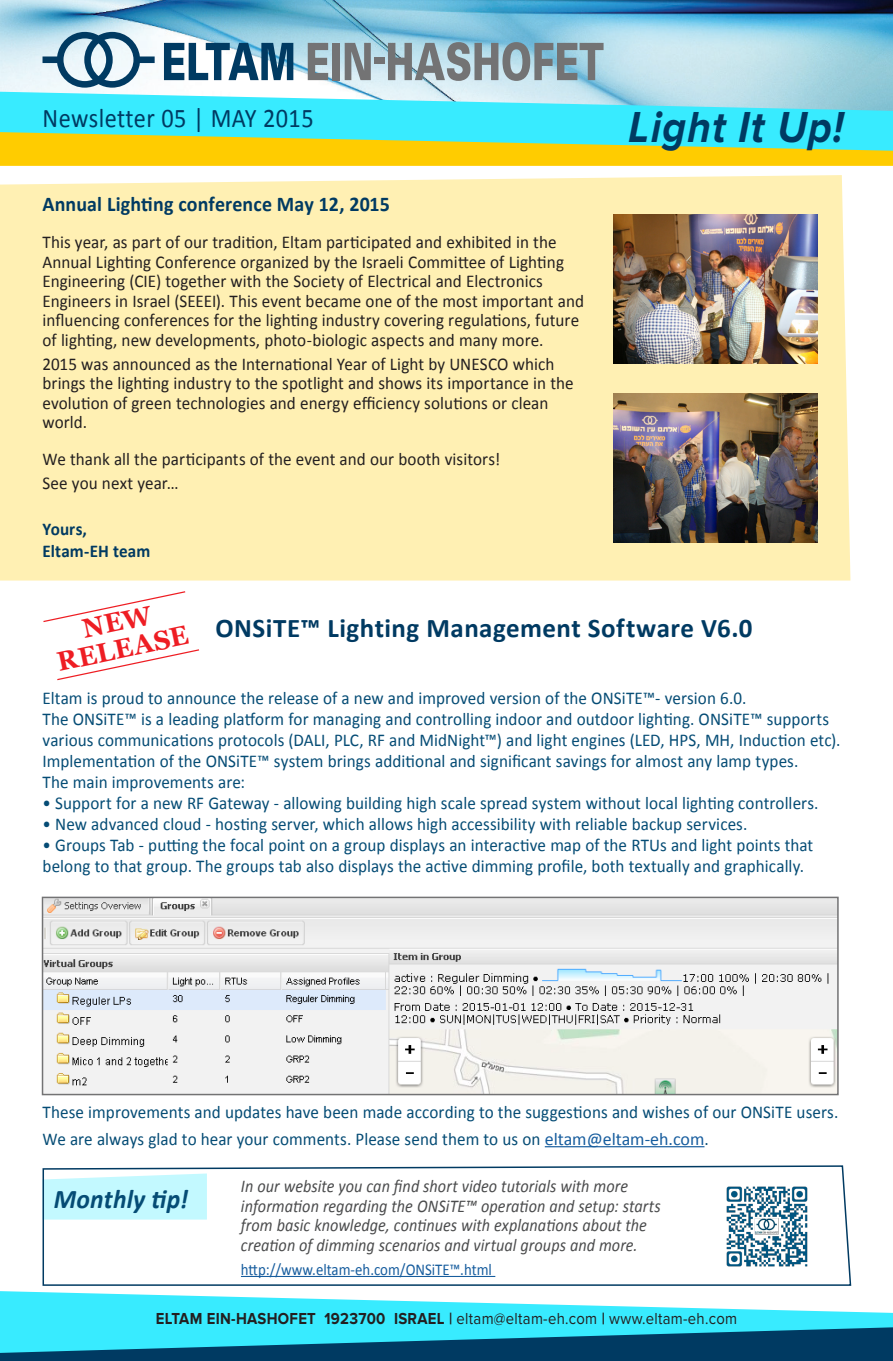
<style>
.page{position:relative;width:893px;height:1361px;background:#fff}
.page>*{position:absolute;margin:0;border:0;box-sizing:border-box;transform-origin:0 0}
.t1{font:italic 700 45px "Proxima Nova";letter-spacing:.03em;color:#003a62;scale:.9 1}
.t2{font:700 27px "Calibri";letter-spacing:.015em;color:#003a62}
.t3{font:27px "Calibri";letter-spacing:.02em;color:#003a62;scale:.9 1}
.Bullets{font:italic 700 27px "Calibri";letter-spacing:.005em;color:#054c75;scale:.95 1}
.t4{font:700 27px "Vani";color:#ee1d23;scale:.95 1}
.Bullets-2{font:700 21px "Calibri";letter-spacing:.005em;color:#003a62;scale:.95 1}
.t5{font:18px/21px "Calibri";letter-spacing:.005em;color:#054c75;scale:.95 1}
.Bullets-3{font:18px/19.5px "Calibri";letter-spacing:.005em;color:#231f20;scale:.95 1}
.Bullets-4{font:italic 18px/19.5px "Calibri";letter-spacing:.005em;color:#4b4c4d;scale:.9 1}
.Bullets-5{font:700 18px "Calibri";letter-spacing:.005em;color:#003a62;scale:.95 1}
.t6{font:16.5px "Proxima Nova";letter-spacing:.02em;color:#231f20;scale:.9 1}
.Bullets-6{font:16.5px "Calibri";color:#175d9e;scale:.9 1}
.t7{font:700 16.5px "Proxima Nova";letter-spacing:.02em;color:#231f20;scale:.9 1}
.s1{color:#175d9e}
.s2{font-weight:700}
</style>
<div class="page">
<div style="left:0;top:175px;width:850px;height:405px;background:#fff0b3"></div>
<hr style="left:545px;top:1146px;width:159px;height:1px;background:#175d9e">
<img style="left:0;top:0;width:893px;height:92px">
<svg style="left:0;top:92px;width:893px;height:40px;background:#57e8fa"></svg>
<svg style="left:0;top:1291px;width:893px;height:36px;fill:#38ebff"></svg>
<svg style="left:43px;top:32px;width:112px;height:56px"></svg>
<svg style="left:164px;top:43px;width:129px;height:37px"></svg>
<svg style="left:308px;top:43px;width:20px;height:37px"></svg>
<div style="left:332px;top:43px;width:8px;height:37px;background:#737374"></div>
<svg style="left:345px;top:43px;width:26px;height:37px"></svg>
<div style="left:374px;top:58px;width:11px;height:6px;background:#737374"></div>
<svg style="left:388px;top:42px;width:216px;height:39px;background:#90a3ab"></svg>
<svg style="left:0;top:1327px;width:893px;height:34px;background:#157e9e"></svg>
<svg style="left:0;top:132px;width:893px;height:34px;background:#c7d447"></svg>
<svg style="left:42px;top:1165px;width:810px;height:121px"></svg>
<hr style="left:241px;top:1276px;width:254px;height:1px;background:#175d9e">
<img style="left:719px;top:1178px;width:96px;height:96px">
<svg style="left:57px;top:649px;width:142px;height:32px"></svg>
<img style="left:45px;top:899px;width:791px;height:193px">
<div style="left:42px;top:896px;width:797px;height:199px;border:2px solid #737374"></div>
<img style="left:614px;top:215px;width:204px;height:149px">
<img style="left:614px;top:393px;width:204px;height:149px">
<svg style="left:43px;top:591px;width:143px;height:31px"></svg>
<p class="t3" style="left:43px;top:99px;width:303px">Newsletter 05 | MAY 2015</p>
<p class="Bullets-2" style="left:43px;top:190px;width:367px">Annual Lighting conference May 12, 2015</p>
<p class="Bullets-3" style="left:43px;top:232px;width:571px">This year, as part of our tradition, Eltam participated and exhibited in the Annual Lighting Conference organized by the Israeli Committee of Lighting Engineering (CIE) together with the Society of Electrical and Electronics Engineers in Israel (SEEEI .) This event became one of the most important and influencing conferences for the lighting industry covering regulations, future of lighting, new developments, photo-biologic aspects and many more.</p>
<p class="Bullets-3" style="left:43px;top:353px;width:561px">2015 was announced as the International Year of Light by UNESCO which brings the lighting industry to the spotlight and shows its importance in the evolution of green technologies and energy efficiency solutions or clean world.</p>
<p class="Bullets-3" style="left:43px;top:449px;width:483px">We thank all the participants of the event and our booth visitors!</p>
<p class="Bullets-3" style="left:43px;top:473px;width:145px">See you next year...</p>
<p class="Bullets-5" style="left:43px;top:516px;width:48px">Yours,</p>
<p class="Bullets-5" style="left:43px;top:538px;width:115px">Eltam-EH team</p>
<p class="t1" style="left:629px;top:101px;width:240px">Light It Up!</p>
<p class="t4" style="left:54px;top:646px;width:142px;rotate:-12deg">RELEASE</p>
<p class="t2" style="left:215px;top:609px;width:539px">ONSiTE™ Lighting Management Software V6.0</p>
<p class="t5" style="left:43px;top:686px;width:742px">Eltam is proud to announce the release of a new and improved version of the ONSiTE™- version 6.0.</p>
<p class="t5" style="left:43px;top:707px;width:841px">The ONSiTE™ is a leading platform for managing and controlling indoor and outdoor lighting. ONSiTE™ supports various communications protocols (DALI, PLC, RF and MidNight™) and light engines (LED, HPS, MH, Induction etc .(<br>Implementation of the ONSiTE™ system brings additional and significant savings for almost any lamp types.</p>
<p class="t5" style="left:43px;top:770px;width:215px">The main improvements are:</p>
<p class="t5" style="left:43px;top:791px;width:818px">• Support for a new RF Gateway - allowing building high scale spread system without local lighting controllers.</p>
<p class="t5" style="left:43px;top:812px;width:743px">• New advanced cloud - hosting server, which allows high accessibility with reliable backup services.</p>
<p class="t5" style="left:43px;top:833px;width:813px">• Groups Tab - putting the focal point on a group displays an interactive map of the RTUs and light points that belong to that group. The groups tab also displays the active dimming profile, both textually and graphically.</p>
<p class="t5" style="left:43px;top:1100px;width:839px">These improvements and updates have been made according to the suggestions and wishes of our ONSiTE users.</p>
<p class="t5" style="left:43px;top:1127px;width:703px">We are always glad to hear your comments. Please send them to us on <span class="s1">eltam@eltam-eh.com</span>.</p>
<p class="Bullets" style="left:54px;top:1180px;width:143px">Monthly tip!</p>
<p class="Bullets-4" style="left:241px;top:1176px;width:468px">In our website you can find short video tutorials with more information regarding the ONSiTE™ operation and setup: starts from basic knowledge, continues with explanations about the creation of dimming scenarios and virtual groups and more.</p>
<p class="Bullets-6" style="left:241px;top:1257px;width:280px">http://www.eltam-eh.com/ONSiTE™.html</p>
<p class="t7" style="left:156px;top:1309px;width:179px">ELTAM EIN-HASHOFET</p>
<p class="t7" style="left:324px;top:1309px;width:69px">1923700</p>
<p class="t6" style="left:394px;top:1309px;width:383px"><span class="s2">ISRAEL |</span> eltam@eltam-eh.com <span class="s2">|</span> www.eltam-eh.com</p>
</div>
